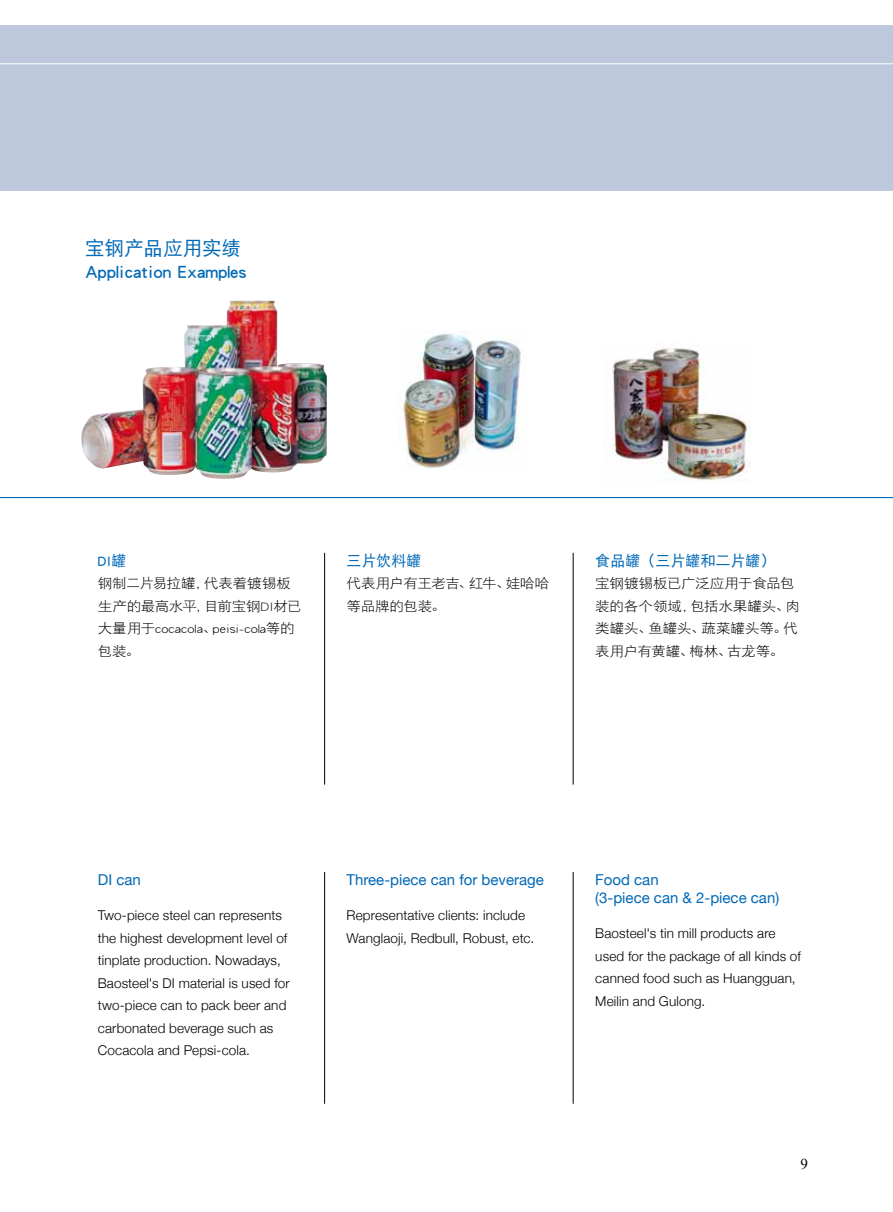
<style>
.page{position:relative;width:893px;height:1212px;background:#fff}
.page>*{position:absolute;margin:0;border:0;box-sizing:border-box;transform-origin:0 0}
.t1{font:19.5px/23.4px "DFP Hei W5";color:#0069b7}
.t2{font:15px/18px "Helvetica Neue";color:#0069b7}
.t3{font:15px "DFP Hei W5";color:#0069b7}
.t4{font:15px "Times New Roman";color:#000}
.t5{font:300 13.5px/22.5px "Helvetica Neue";letter-spacing:.01em;color:#000}
.t6{font:13.5px/22.5px "DFP Hei W3";letter-spacing:-.02em;color:#000;scale:1.08 1}
</style>
<div class="page">
<div style="left:0;top:26px;width:893px;height:165px;background:#bdc8dc"></div>
<hr style="left:0;top:63px;width:893px;height:1px;background:#fff">
<img style="left:399px;top:333px;width:122px;height:136px">
<img style="left:81px;top:300px;width:246px;height:179px">
<img style="left:604px;top:348px;width:146px;height:134px">
<hr style="left:0;top:497px;width:893px;height:1px;background:#0069b7">
<hr style="left:324px;top:553px;width:1px;height:231px;background:#000">
<hr style="left:324px;top:872px;width:1px;height:232px;background:#000">
<hr style="left:573px;top:553px;width:1px;height:231px;background:#000">
<hr style="left:573px;top:872px;width:1px;height:232px;background:#000">
<h1 class="t1" style="left:85px;top:236px;width:163px">宝钢产品应用实绩<br>Application Examples</h1>
<p class="t3" style="left:98px;top:553px;width:30px">DI罐</p>
<p class="t6" style="left:98px;top:572px;width:190px">钢制二片易拉罐，代表着镀锡板生产的最高水平，目前宝钢DI材已大量用于cocacola、peisi-cola等的包装。</p>
<p class="t3" style="left:347px;top:553px;width:77px">三片饮料罐</p>
<p class="t6" style="left:347px;top:572px;width:189px">代表用户有王老吉、红牛、娃哈哈等品牌的包装。</p>
<p class="t3" style="left:595px;top:553px;width:181px">食品罐（三片罐和二片罐）</p>
<p class="t6" style="left:595px;top:572px;width:191px">宝钢镀锡板已广泛应用于食品包装的各个领域，包括水果罐头、肉类罐头、鱼罐头、蔬菜罐头等。代表用户有黄罐、梅林、古龙等。</p>
<p class="t2" style="left:98px;top:870px;width:45px">DI can</p>
<p class="t5" style="left:98px;top:904px;width:193px">Two-piece steel can represents the highest development level of tinplate production. Nowadays,<br>Baosteel's DI material is used for two-piece can to pack beer and carbonated beverage such as<br>Cocacola and Pepsi-cola.</p>
<p class="t2" style="left:347px;top:870px;width:199px">Three-piece can for beverage</p>
<p class="t5" style="left:347px;top:904px;width:189px">Representative clients: include<br>Wanglaoji, Redbull, Robust, etc.</p>
<p class="t2" style="left:595px;top:870px;width:185px">Food can<br>(3-piece can &amp; 2-piece can)</p>
<p class="t5" style="left:595px;top:922px;width:207px">Baosteel's tin mill products are used for the package of all kinds of canned food such as Huangguan,<br>Meilin and Gulong.</p>
<p class="t4" style="left:800px;top:1154px;width:9px">9</p>
</div>
